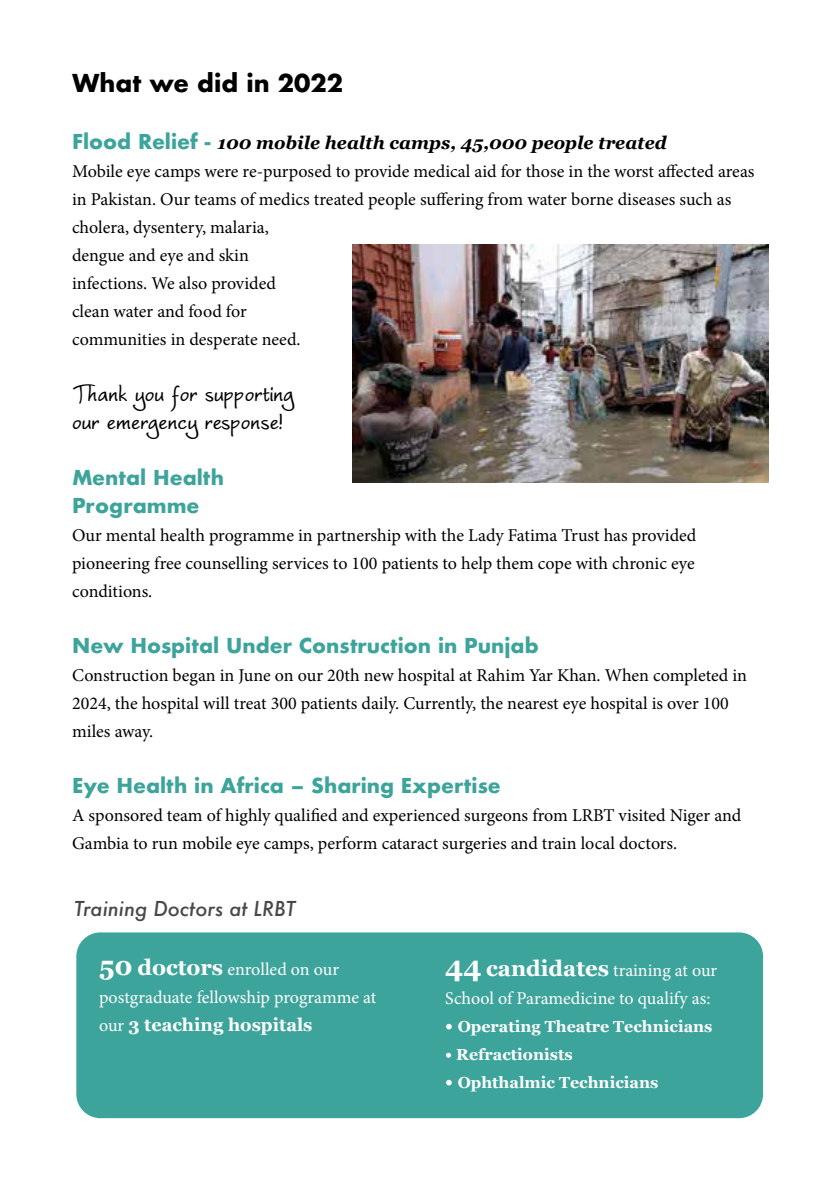
<style>
.page{position:relative;width:840px;height:1191px;background:#fff}
.page>*{position:absolute;margin:0;border:0;box-sizing:border-box;transform-origin:0 0}
.t1{font:700 30px/28px "Worstveld Sling";color:#000}
.t2{font:700 24px "Futura";color:#000}
.t3{font:700 20px/28px "Futura";color:#3da49b}
.t4{font:italic 500 20px "Futura";color:#484848}
.t5{font:18px/28px "Minion Pro";color:#000}
.t6{font:18px/28px "Minion Pro";color:#fff}
.t7{font:italic 700 18px "Georgia";color:#000}
.t8{font:700 18px "Georgia";color:#fff}
.t9{font:700 16px "Georgia";color:#fff}
.s1{font-family:"Futura";font-style:normal;font-size:20px;color:#3da49b}
.s2{font-family:"Georgia";font-weight:700;font-size:26px}
.s3{font-family:"Georgia";font-weight:700;font-size:22px}
.s4{font-family:"Minion Pro";font-weight:400}
.s5{font-family:"Georgia";font-weight:700;font-size:28px}
.s6{font-style:italic;font-size:18px}
</style>
<div class="page">
<img style="left:352px;top:244px;width:415px;height:238px">
<div style="left:76px;top:932px;width:686px;height:186px;background:#3da49b;border-radius:24px"></div>
<h2 class="t2" style="left:72px;top:66px;width:272px">What we did in 2022</h2>
<p class="t7" style="left:72px;top:129px;width:595px"><span class="s1">Flood Relief -</span> 100 mobile health camps, 45,000 people treated</p>
<p class="t5" style="left:72px;top:157px;width:683px">Mobile eye camps were re-purposed to provide medical aid for those in the worst affected areas in Pakistan. Our teams of medics treated people suffering from water borne diseases such as cholera, dysentery, malaria,<br>dengue and eye and skin<br>infections. We also provided<br>clean water and food for<br>communities in desperate need.</p>
<h1 class="t1" style="left:72px;top:381px;width:223px">Thank you for supporting our emergency response!</h1>
<p class="t3" style="left:72px;top:463px;width:153px">Mental Health<br>Programme</p>
<p class="t5" style="left:72px;top:521px;width:625px;text-align:justify">Our mental health programme in partnership with the Lady Fatima Trust has provided pioneering free counselling services to 100 patients to help them cope with chronic eye conditions.</p>
<p class="t3" style="left:72px;top:631px;width:468px">New Hospital Under Construction in Punjab</p>
<p class="t5" style="left:72px;top:661px;width:676px">Construction began in June on our 20th new hospital at Rahim Yar Khan. When completed in<br>2024, the hospital will treat 300 patients daily. Currently, the nearest eye hospital is over 100 miles away.</p>
<p class="t3" style="left:72px;top:771px;width:430px">Eye Health in Africa – Sharing Expertise</p>
<p class="t5" style="left:72px;top:801px;width:670px">A sponsored team of highly qualified and experienced surgeons from LRBT visited Niger and<br>Gambia to run mobile eye camps, perform cataract surgeries and train local doctors.</p>
<p class="t4" style="left:74px;top:895px;width:222px">Training Doctors at LRBT</p>
<p class="t6" style="left:99px;top:955px;width:278px"><span class="s2">50</span> <span class="s3">doctors</span> enrolled on our postgraduate fellowship programme at</p>
<p class="t8" style="left:99px;top:1011px;width:215px"><span class="s4">our</span> 3 teaching hospitals</p>
<p class="t6" style="left:445px;top:956px;width:273px"><span class="s5">44</span> <span class="s3">candidates</span> training at our<br>School of Paramedicine to qualify as:</p>
<p class="t9" style="left:445px;top:1014px;width:268px"><span class="s6">•</span> Operating Theatre Technicians</p>
<p class="t9" style="left:445px;top:1042px;width:129px">• Refractionists</p>
<p class="t9" style="left:445px;top:1070px;width:214px"><span class="s6">•</span> Ophthalmic Technicians</p>
</div>
